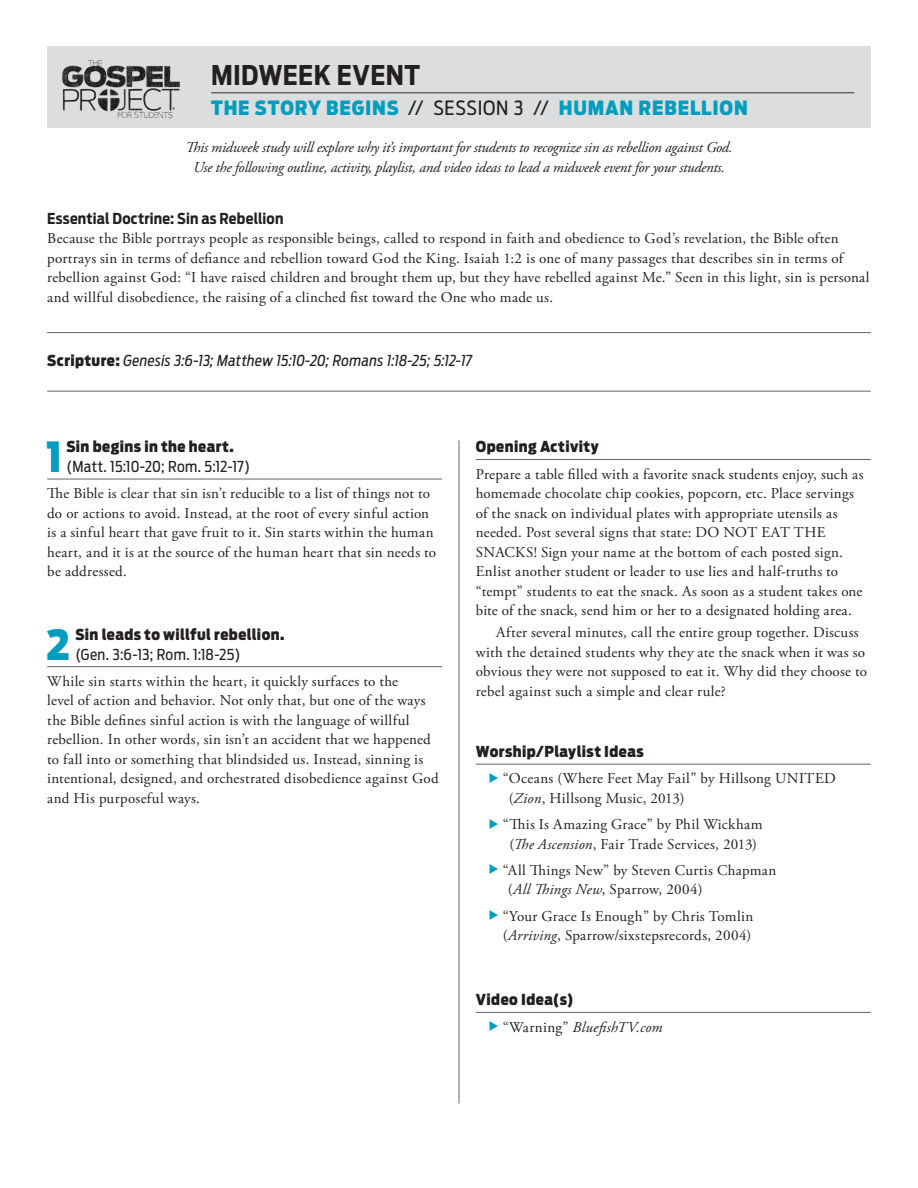
<style>
.page{position:relative;width:918px;height:1188px;background:#fff}
.page>*{position:absolute;margin:0;border:0;box-sizing:border-box;transform-origin:0 0}
.point{font:900 41.25px "Antenna Cond";color:#009dbe}
.t1{font:700 27px "Antenna Cond";letter-spacing:.01em;color:#231f20}
.session{font:900 19.5px "Antenna Cond";letter-spacing:.045em;color:#009dbe}
.body_noindent{font:15px/19.5px "Adobe Garamond Pro";letter-spacing:.02em;color:#231f20}
.body_indent{font:15px/19.5px "Adobe Garamond Pro";letter-spacing:.015em;color:#231f20}
.directions{font:italic 15px/19.5px "Adobe Garamond Pro";letter-spacing:-.015em;color:#231f20;text-align:center}
.t2{font:italic 15px "Antenna Cond";letter-spacing:.02em;color:#231f20}
.point-2{font:900 15px/19.5px "Antenna Cond";letter-spacing:.025em;color:#231f20}
.subhead{font:900 15px "Antenna Cond";letter-spacing:.03em;color:#231f20}
.point-3{font:15px/19.5px "Antenna Cond";letter-spacing:.015em;color:#231f20}
.t3{font:700 15px "Antenna Cond";letter-spacing:.015em;color:#231f20}
.directions-2{font:italic 15px "Adobe Garamond Pro";letter-spacing:.02em;color:#231f20}
.s1{font-weight:400;color:#231f20}
.s2{font-weight:900;font-style:normal}
.s3{font-weight:900}
.s4{font-weight:400}
.s5{font-style:italic}
.s6{font-style:normal}
</style>
<div class="page">
<div style="left:47px;top:47px;width:824px;height:81px;background:#dcddde"></div>
<hr style="left:47px;top:332px;width:824px;height:1px;background:#636466">
<hr style="left:47px;top:391px;width:824px;height:1px;background:#636466">
<hr style="left:211px;top:92px;width:643px;height:1px;background:#636466">
<img style="left:88px;top:60px;width:14px;height:3px">
<img style="left:62px;top:63px;width:118px;height:48px">
<img style="left:106px;top:111px;width:67px;height:8px">
<hr style="left:459px;top:440px;width:1px;height:664px;background:#636466">
<hr style="left:47px;top:479px;width:395px;height:1px;background:#636466">
<hr style="left:47px;top:666px;width:395px;height:1px;background:#636466">
<hr style="left:476px;top:459px;width:395px;height:1px;background:#636466">
<hr style="left:476px;top:764px;width:395px;height:1px;background:#636466">
<hr style="left:476px;top:1012px;width:395px;height:1px;background:#636466">
<p class="t1" style="left:211px;top:59px;width:210px">MIDWEEK EVENT</p>
<p class="session" style="left:211px;top:97px;width:538px">THE STORY BEGINS <span class="s1">// SESSION 3 //</span> HUMAN REBELLION</p>
<p class="directions" style="left:185px;top:138px;width:549px">This midweek study will explore why it’s important for students to recognize sin as rebellion against God.<br>Use the following outline, activity, playlist, and video ideas to lead a midweek event for your students.</p>
<p class="t3" style="left:47px;top:209px;width:238px">Essential Doctrine: Sin as Rebellion</p>
<p class="body_noindent" style="left:47px;top:229px;width:824px">Because the Bible portrays people as responsible beings, called to respond in faith and obedience to God’s revelation, the Bible often portrays sin in terms of defiance and rebellion toward God the King. Isaiah 1:2 is one of many passages that describes sin in terms of rebellion against God: “I have raised children and brought them up, but they have rebelled against Me.” Seen in this light, sin is personal and willful disobedience, the raising of a clinched fist toward the One who made us.</p>
<p class="t2" style="left:47px;top:352px;width:426px"><span class="s2">Scripture:</span> Genesis 3:6-13; Matthew 15:10-20; Romans 1:18-25; 5:12-17</p>
<p class="point" style="left:46px;top:432px;width:18px">1</p>
<p class="point-3" style="left:66px;top:437px;width:185px"><span class="s3">Sin begins in the heart. </span>(Matt. 15:10-20; Rom. 5:12-17)</p>
<p class="body_noindent" style="left:47px;top:484px;width:391px">The Bible is clear that sin isn’t reducible to a list of things not to do or actions to avoid. Instead, at the root of every sinful action is a sinful heart that gave fruit to it. Sin starts within the human heart, and it is at the source of the human heart that sin needs to be addressed.</p>
<p class="point" style="left:47px;top:620px;width:25px">2</p>
<p class="point-2" style="left:75px;top:625px;width:211px">Sin leads to willful rebellion. <span class="s4">(Gen. 3:6-13; Rom. 1:18-25)</span></p>
<p class="body_noindent" style="left:47px;top:672px;width:393px">While sin starts within the heart, it quickly surfaces to the<br>level of action and behavior. Not only that, but one of the ways the Bible defines sinful action is with the language of willful rebellion. In other words, sin isn’t an accident that we happened to fall into or something that blindsided us. Instead, sinning is intentional, designed, and orchestrated disobedience against God and His purposeful ways.</p>
<p class="subhead" style="left:476px;top:438px;width:125px">Opening Activity</p>
<p class="body_noindent" style="left:476px;top:465px;width:389px">Prepare a table filled with a favorite snack students enjoy, such as homemade chocolate chip cookies, popcorn, etc. Place servings of the snack on individual plates with appropriate utensils as needed. Post several signs that state: DO NOT EAT THE SNACKS! Sign your name at the bottom of each posted sign.<br>Enlist another student or leader to use lies and half-truths to “tempt” students to eat the snack. As soon as a student takes one bite of the snack, send him or her to a designated holding area.</p>
<p class="body_indent" style="left:476px;top:623px;width:393px;text-indent:20px">After several minutes, call the entire group together. Discuss with the detained students why they ate the snack when it was so obvious they were not supposed to eat it. Why did they choose to rebel against such a simple and clear rule?</p>
<p class="subhead" style="left:476px;top:743px;width:170px">Worship/Playlist Ideas</p>
<p class="body_noindent" style="left:509px;top:769px;width:328px;text-indent:-6px">“Oceans (Where Feet May Fail” by Hillsong UNITED (<span class="s5">Zion</span>, Hillsong Music, 2013)</p>
<p class="body_noindent" style="left:503px;top:815px;width:261px;text-align:center">“This Is Amazing Grace” by Phil Wickham (<span class="s5">The Ascension</span>, Fair Trade Services, 2013)</p>
<p class="body_noindent" style="left:508px;top:861px;width:270px;text-indent:-5px">“All Things New” by Steven Curtis Chapman (<span class="s5">All Things New</span>, Sparrow, 2004)</p>
<p class="body_noindent" style="left:503px;top:907px;width:252px">“Your Grace Is Enough” by Chris Tomlin (<span class="s5">Arriving</span>, Sparrow/sixstepsrecords, 2004)</p>
<p class="subhead" style="left:476px;top:991px;width:99px">Video Idea(s)</p>
<p class="directions-2" style="left:503px;top:1018px;width:161px"><span class="s6">“Warning”</span> BluefishTV.com</p>
</div>
